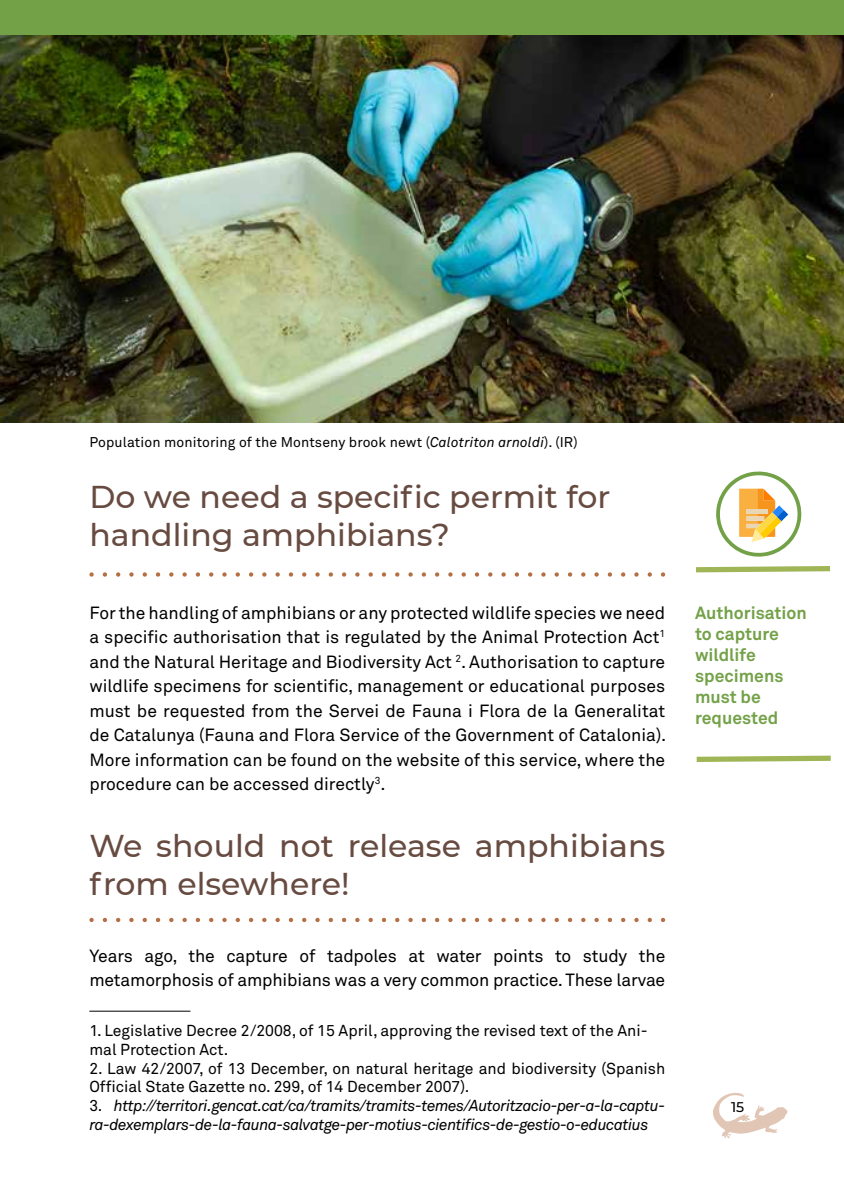
<style>
.page{position:relative;width:844px;height:1191px;background:#fff}
.page>*{position:absolute;margin:0;border:0;box-sizing:border-box;transform-origin:0 0}
.t1{font:500 31.5px/37.8px "Montserrat";color:#674b41}
.t2{font:17.5px/24.5px "Akkurat Pro";letter-spacing:-.01em;color:#000;text-align:justify}
.t3{font:700 17.5px/21px "Akkurat Pro";color:#73a148}
.t4{font:15.75px/18.9px "Akkurat Pro";color:#000}
.t5{font:italic 15.75px/18.9px "Akkurat Pro";letter-spacing:-.03em;color:#000}
.t6{font:14px "Akkurat Pro";letter-spacing:.01em;color:#000}
.t7{font:500 14px "Montserrat";color:#000}
.s1{font-style:italic}
.s2{font-style:normal}
</style>
<div class="page">
<div style="left:0;top:0;width:843px;height:36px;background:#73a148"></div>
<svg style="left:713px;top:1093px;width:74px;height:45px"></svg>
<img style="left:0;top:36px;width:843px;height:386px">
<hr style="left:89px;top:1010px;width:101px;height:1px;background:#000">
<svg style="left:102px;top:572px;width:547px;height:4px"></svg>
<svg style="left:716px;top:471px;width:85px;height:86px"></svg>
<svg style="left:102px;top:917px;width:547px;height:5px"></svg>
<svg style="left:696px;top:566px;width:134px;height:7px"></svg>
<svg style="left:696px;top:755px;width:135px;height:7px"></svg>
<p class="t6" style="left:89px;top:434px;width:489px">Population monitoring of the Montseny brook newt (<span class="s1">Calotriton arnoldi</span>). (IR)</p>
<h1 class="t1" style="left:89px;top:476px;width:522px">Do we need a specific permit for handling amphibians?</h1>
<p class="t2" style="left:89px;top:601px;width:578px">For the handling of amphibians or any protected wildlife species we need a specific authorisation that is regulated by the Animal Protection Act<sup>1 </sup>and the Natural Heritage and Biodiversity Act <sup>2</sup>. Authorisation to capture wildlife specimens for scientific, management or educational purposes must be requested from the Servei de Fauna i Flora de la Generalitat de Catalunya (Fauna and Flora Service of the Government of Catalonia).<br>More information can be found on the website of this service, where the procedure can be accessed directly<sup>3</sup>.</p>
<p class="t3" style="left:694px;top:602px;width:113px">Authorisation to capture wildlife specimens must be requested</p>
<h1 class="t1" style="left:89px;top:825px;width:577px">We should not release amphibians from elsewhere!</h1>
<p class="t2" style="left:89px;top:944px;width:577px">Years ago, the capture of tadpoles at water points to study the metamorphosis of amphibians was a very common practice. These larvae</p>
<p class="t4" style="left:89px;top:1021px;width:559px">1. Legislative Decree 2/2008, of 15 April, approving the revised text of the Ani&shy;mal Protection Act.</p>
<p class="t4" style="left:89px;top:1059px;width:577px">2. Law 42/2007, of 13 December, on natural heritage and biodiversity (Spanish<br>Official State Gazette no. 299, of 14 December 2007).</p>
<p class="t5" style="left:89px;top:1096px;width:577px"><span class="s2">3.</span> http://territori.gencat.cat/ca/tramits/tramits-temes/Autoritzacio-per-a-la-captu&shy;ra-dexemplars-de-la-fauna-salvatge-per-motius-cientifics-de-gestio-o-educatius</p>
<p class="t7" style="left:730px;top:1096px;width:15px">15</p>
</div>
